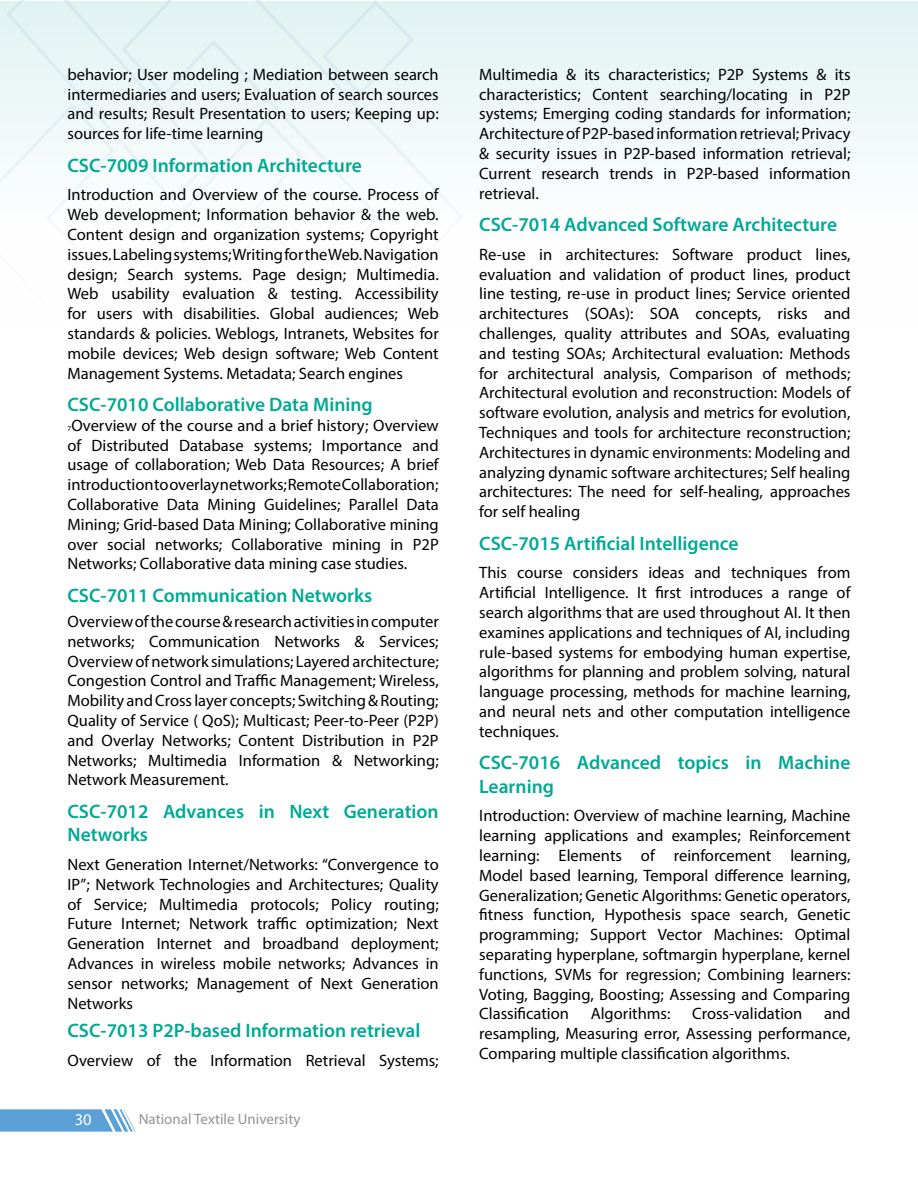
<style>
.page{position:relative;width:918px;height:1188px;background:#fff}
.page>*{position:absolute;margin:0;border:0;box-sizing:border-box;transform-origin:0 0}
.t1{font:600 19.5px/23.4px "Myriad Pro";color:#00a995}
.t2{font:16.5px/19.8px "Myriad Pro";color:#000;text-align:justify}
.t3{font:16.5px "Myriad Pro";color:#fff}
.t4{font:15px "Myriad Pro";color:#939598}
.s1{font-size:7.5px}
</style>
<div class="page">
<div style="left:1px;top:1px;width:917px;height:320px;background:linear-gradient(to bottom,#e3f3f3,#fff)"></div>
<svg style="left:416px;top:1px;width:50px;height:320px"></svg>
<svg style="left:0;top:0;width:416px;height:321px"></svg>
<svg style="left:4px;top:0;width:209px;height:205px"></svg>
<svg style="left:228px;top:222px;width:188px;height:99px"></svg>
<svg style="left:0;top:1109px;width:136px;height:23px;background:#73addc"></svg>
<p class="t2" style="left:68px;top:64px;width:373px">behavior; User modeling ; Mediation between search intermediaries and users; Evaluation of search sources and results; Result Presentation to users; Keeping up: sources for life-time learning</p>
<p class="t1" style="left:68px;top:153px;width:296px">CSC-7009 Information Architecture</p>
<p class="t2" style="left:68px;top:185px;width:373px">Introduction and Overview of the course. Process of Web development; Information behavior &amp; the web.<br>Content design and organization systems; Copyright issues. Labeling systems; Writing for the Web. Navigation design; Search systems. Page design; Multimedia.<br>Web usability evaluation &amp; testing. Accessibility for users with disabilities. Global audiences; Web standards &amp; policies. Weblogs, Intranets, Websites for mobile devices; Web design software; Web Content Management Systems. Metadata; Search engines</p>
<p class="t1" style="left:68px;top:392px;width:307px">CSC-7010 Collaborative Data Mining</p>
<p class="t2" style="left:68px;top:415px;width:373px"><span class="s1">7</span>Overview of the course and a brief history; Overview of Distributed Database systems; Importance and usage of collaboration; Web Data Resources; A brief introduction to overlay networks; Remote Collaboration; Collaborative Data Mining Guidelines; Parallel Data Mining; Grid-based Data Mining; Collaborative mining over social networks; Collaborative mining in P2P Networks; Collaborative data mining case studies.</p>
<p class="t1" style="left:68px;top:583px;width:306px">CSC-7011 Communication Networks</p>
<p class="t2" style="left:68px;top:611px;width:373px">Overview of the course &amp; research activities in computer networks; Communication Networks &amp; Services; Overview of network simulations; Layered architecture; Congestion Control and Traffic Management; Wireless, Mobility and Cross layer concepts; Switching &amp; Routing; Quality of Service ( QoS); Multicast; Peer-to-Peer (P2P) and Overlay Networks; Content Distribution in P2P Networks; Multimedia Information &amp; Networking; Network Measurement.</p>
<p class="t1" style="left:68px;top:799px;width:373px">CSC-7012 Advances in Next Generation<br>Networks</p>
<p class="t2" style="left:67px;top:854px;width:373px">Next Generation Internet/Networks: “Convergence to IP”; Network Technologies and Architectures; Quality of Service; Multimedia protocols; Policy routing; Future Internet; Network traffic optimization; Next Generation Internet and broadband deployment; Advances in wireless mobile networks; Advances in sensor networks; Management of Next Generation Networks</p>
<p class="t1" style="left:68px;top:1019px;width:355px">CSC-7013 P2P-based Information retrieval</p>
<p class="t2" style="left:68px;top:1051px;width:373px">Overview of the Information Retrieval Systems;</p>
<p class="t3" style="left:75px;top:1109px;width:18px">30</p>
<p class="t4" style="left:139px;top:1110px;width:163px">National Textile University</p>
<p class="t2" style="left:479px;top:64px;width:373px">Multimedia &amp; its characteristics; P2P Systems &amp; its characteristics; Content searching/locating in P2P systems; Emerging coding standards for information; Architecture of P2P-based information retrieval; Privacy &amp; security issues in P2P-based information retrieval; Current research trends in P2P-based information retrieval.</p>
<p class="t1" style="left:479px;top:212px;width:359px">CSC-7014 Advanced Software Architecture</p>
<p class="t2" style="left:479px;top:244px;width:373px">Re-use in architectures: Software product lines, evaluation and validation of product lines, product line testing, re-use in product lines; Service oriented architectures (SOAs): SOA concepts, risks and challenges, quality attributes and SOAs, evaluating and testing SOAs; Architectural evaluation: Methods for architectural analysis, Comparison of methods; Architectural evolution and reconstruction: Models of software evolution, analysis and metrics for evolution, Techniques and tools for architecture reconstruction; Architectures in dynamic environments: Modeling and analyzing dynamic software architectures; Self healing architectures: The need for self-healing, approaches for self healing</p>
<p class="t1" style="left:479px;top:531px;width:261px">CSC-7015 Artificial Intelligence</p>
<p class="t2" style="left:479px;top:563px;width:373px">This course considers ideas and techniques from Artificial Intelligence. It first introduces a range of search algorithms that are used throughout AI. It then examines applications and techniques of AI, including rule-based systems for embodying human expertise, algorithms for planning and problem solving, natural language processing, methods for machine learning, and neural nets and other computation intelligence techniques.</p>
<p class="t1" style="left:479px;top:751px;width:373px">CSC-7016 Advanced topics in Machine<br>Learning</p>
<p class="t2" style="left:479px;top:806px;width:373px">Introduction: Overview of machine learning, Machine learning applications and examples; Reinforcement learning: Elements of reinforcement learning, Model based learning, Temporal difference learning, Generalization; Genetic Algorithms: Genetic operators, fitness function, Hypothesis space search, Genetic programming; Support Vector Machines: Optimal separating hyperplane, softmargin hyperplane, kernel functions, SVMs for regression; Combining learners:<br>Voting, Bagging, Boosting; Assessing and Comparing Classification</p>
<p class="t2" style="left:479px;top:1004px;width:373px;text-indent:345px">and resampling, Measuring error, Assessing performance, Comparing multiple classification algorithms.</p>
<p class="t2" style="left:591px;top:1004px;width:81px">Algorithms:</p>
<p class="t2" style="left:692px;top:1004px;width:112px">Cross-validation</p>
</div>
